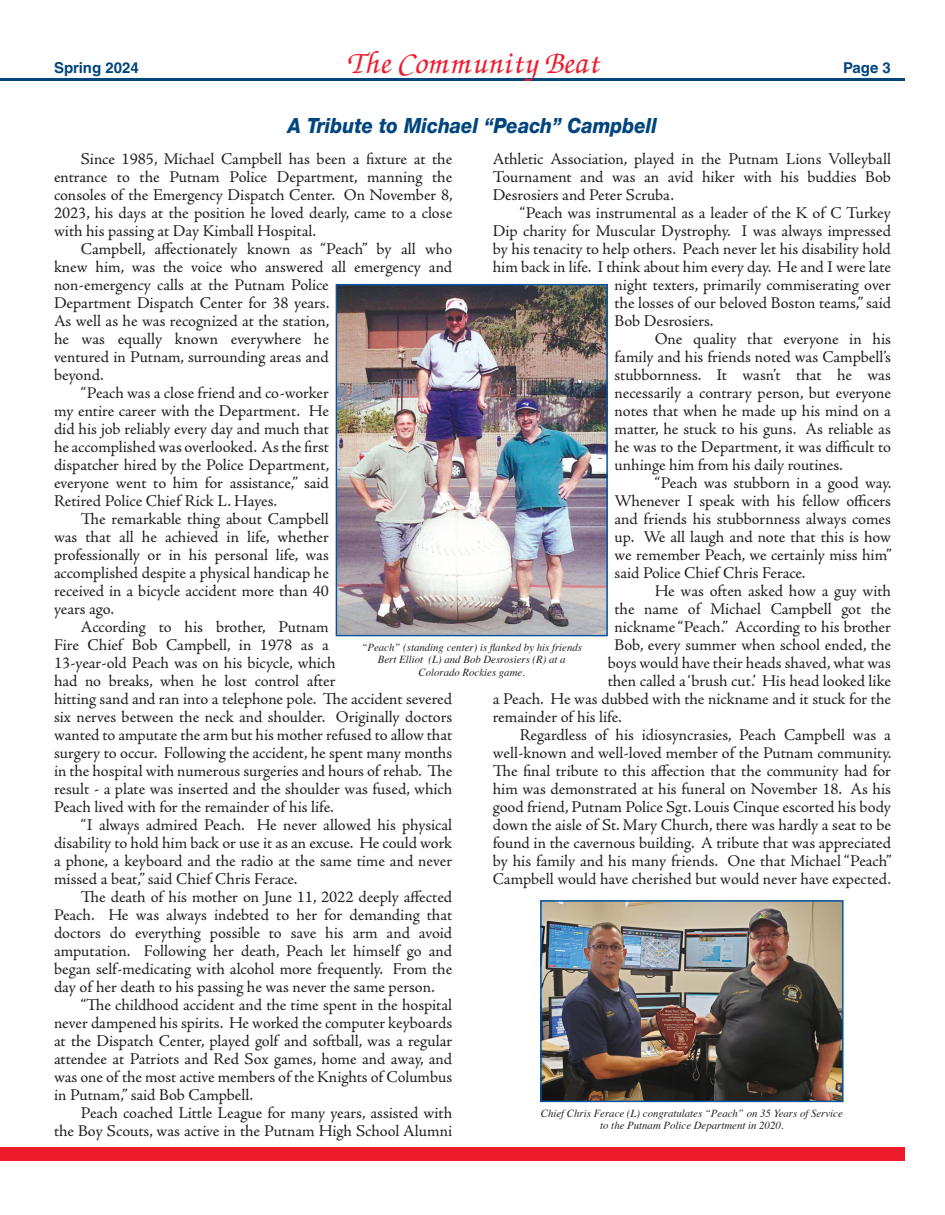
<style>
.page{position:relative;width:945px;height:1215px;background:#fff}
.page>*{position:absolute;margin:0;border:0;box-sizing:border-box;transform-origin:0 0}
.t1{font:italic 500 27px "Zapf Chancery";color:#ee1b2d}
.t2{font:italic 800 21px "Helvetica Neue LT Std";color:#01457f;scale:.9 1}
.Normal_wrd_5{font:16.5px/18px "Adobe Jenson Pro";letter-spacing:-.005em;color:#231f20;text-align:justify}
.t3{font:700 15px "Helvetica LT Std";color:#01457f}
.t4{font:italic 10.8px/12.1px "Times";color:#231f20;text-align:center}
</style>
<div class="page">
<div style="left:0;top:1148px;width:904px;height:13px;background:#ee1b2d"></div>
<hr style="left:0;top:79px;width:904px;height:2px;background:#01457f">
<img style="left:543px;top:903px;width:298px;height:196px">
<div style="left:540px;top:900px;width:304px;height:202px;border:2px solid #0155a5"></div>
<img style="left:339px;top:287px;width:266px;height:346px">
<div style="left:336px;top:284px;width:272px;height:352px;border:2px solid #0155a5"></div>
<p class="t3" style="left:54px;top:59px;width:86px">Spring 2024</p>
<p class="t1" style="left:346px;top:43px;width:255px">The Community Beat</p>
<p class="t3" style="left:843px;top:59px;width:49px">Page 3</p>
<p class="t2" style="left:288px;top:113px;width:412px">A Tribute to Michael “Peach” Campbell</p>
<p class="Normal_wrd_5" style="left:493px;top:150px;width:400px">Athletic Association, played in the Putnam Lions Volleyball Tournament and was an avid hiker with his buddies Bob Desrosiers and Peter Scruba.</p>
<p class="Normal_wrd_5" style="left:520px;top:204px;width:373px">“Peach was instrumental as a leader of the K of C Turkey</p>
<p class="Normal_wrd_5" style="left:493px;top:222px;width:400px">Dip charity for Muscular Dystrophy. I was always impressed</p>
<p class="Normal_wrd_5" style="left:493px;top:240px;width:400px">by his tenacity to help others. Peach never let his disability hold</p>
<p class="Normal_wrd_5" style="left:493px;top:258px;width:400px">him back in life. I think about him every day. He and I were late</p>
<p class="Normal_wrd_5" style="left:615px;top:276px;width:278px">night texters, primarily commiserating over</p>
<p class="Normal_wrd_5" style="left:615px;top:294px;width:278px">the losses of our beloved Boston teams,” said</p>
<p class="Normal_wrd_5" style="left:615px;top:312px;width:101px">Bob Desrosiers.</p>
<p class="Normal_wrd_5" style="left:615px;top:330px;width:278px;text-indent:40px">One quality that everyone in his family and his friends noted was Campbell’s stubbornness. It wasn’t that he was necessarily a contrary person, but everyone notes that when he made up his mind on a matter, he stuck to his guns. As reliable as he was to the Department, it was difficult to unhinge him from his daily routines.</p>
<p class="Normal_wrd_5" style="left:615px;top:474px;width:279px;text-indent:40px">“Peach was stubborn in a good way.<br>Whenever I speak with his fellow officers and friends his stubbornness always comes up. We all laugh and note that this is how we remember Peach, we certainly miss him” said Police Chief Chris Ferace.</p>
<p class="Normal_wrd_5" style="left:655px;top:582px;width:238px">He was often asked how a guy with</p>
<p class="Normal_wrd_5" style="left:615px;top:600px;width:278px">the name of Michael Campbell got the</p>
<p class="Normal_wrd_5" style="left:615px;top:618px;width:278px">nickname “Peach.” According to his brother</p>
<p class="Normal_wrd_5" style="left:615px;top:636px;width:278px">Bob, every summer when school ended, the</p>
<p class="Normal_wrd_5" style="left:608px;top:654px;width:285px">boys would have their heads shaved, what was</p>
<p class="Normal_wrd_5" style="left:608px;top:672px;width:285px">then called a ‘brush cut.’ His head looked like</p>
<p class="Normal_wrd_5" style="left:493px;top:690px;width:400px">a Peach. He was dubbed with the nickname and it stuck for the</p>
<p class="Normal_wrd_5" style="left:493px;top:708px;width:131px">remainder of his life.</p>
<p class="Normal_wrd_5" style="left:493px;top:726px;width:400px;text-indent:27px">Regardless of his idiosyncrasies, Peach Campbell was a well-known and well-loved member of the Putnam community.<br>The final tribute to this affection that the community had for him was demonstrated at his funeral on November 18. As his good friend, Putnam Police Sgt. Louis Cinque escorted his body down the aisle of St. Mary Church, there was hardly a seat to be found in the cavernous building. A tribute that was appreciated by his family and his many friends. One that Michael “Peach” Campbell would have cherished but would never have expected.</p>
<p class="Normal_wrd_5" style="left:54px;top:150px;width:400px;text-indent:27px">Since 1985, Michael Campbell has been a fixture at the entrance to the Putnam Police Department, manning the consoles of the Emergency Dispatch Center. On November 8, 2023, his days at the position he loved dearly, came to a close with his passing at Day Kimball Hospital.</p>
<p class="Normal_wrd_5" style="left:54px;top:240px;width:400px;text-align:left;text-indent:27px">Campbell, affectionately known as “Peach” by all who knew him, was the voice who answered all emergency and non-emergency calls at the Putnam Police<br>Department Dispatch Center for 38 years.<br>As well as he was recognized at the station,<br>he was equally known everywhere he<br>ventured in Putnam, surrounding areas and<br>beyond.</p>
<p class="Normal_wrd_5" style="left:54px;top:384px;width:277px;text-indent:27px">“Peach was a close friend and co-worker my entire career with the Department. He did his job reliably every day and much that he accomplished was overlooked. As the first dispatcher hired by the Police Department, everyone went to him for assistance,” said Retired Police Chief Rick L. Hayes.</p>
<p class="Normal_wrd_5" style="left:54px;top:510px;width:276px;text-indent:27px">The remarkable thing about Campbell was that all he achieved in life, whether professionally or in his personal life, was accomplished despite a physical handicap he received in a bicycle accident more than 40 years ago.</p>
<p class="Normal_wrd_5" style="left:54px;top:618px;width:400px;text-align:left;text-indent:27px">According to his brother, Putnam<br>Fire Chief Bob Campbell, in 1978 as a<br>13-year-old Peach was on his bicycle, which<br>had no breaks, when he lost control after<br>hitting sand and ran into a telephone pole. The accident severed six nerves between the neck and shoulder. Originally doctors wanted to amputate the arm but his mother refused to allow that surgery to occur. Following the accident, he spent many months in the hospital with numerous surgeries and hours of rehab. The result - a plate was inserted and the shoulder was fused, which Peach lived with for the remainder of his life.</p>
<p class="Normal_wrd_5" style="left:54px;top:816px;width:400px;text-indent:27px">“I always admired Peach. He never allowed his physical disability to hold him back or use it as an excuse. He could work a phone, a keyboard and the radio at the same time and never missed a beat,” said Chief Chris Ferace.</p>
<p class="Normal_wrd_5" style="left:54px;top:888px;width:400px;text-indent:27px">The death of his mother on June 11, 2022 deeply affected Peach. He was always indebted to her for demanding that doctors do everything possible to save his arm and avoid amputation. Following her death, Peach let himself go and began self-medicating with alcohol more frequently. From the day of her death to his passing he was never the same person.</p>
<p class="Normal_wrd_5" style="left:54px;top:996px;width:400px;text-indent:27px">“The childhood accident and the time spent in the hospital never dampened his spirits. He worked the computer keyboards at the Dispatch Center, played golf and softball, was a regular attendee at Patriots and Red Sox games, home and away, and was one of the most active members of the Knights of Columbus in Putnam,” said Bob Campbell.</p>
<p class="Normal_wrd_5" style="left:54px;top:1104px;width:400px;text-align:right">Peach coached Little League for many years, assisted with<br>the Boy Scouts, was active in the Putnam High School Alumni</p>
<p class="t4" style="left:361px;top:641px;width:222px">“Peach” (standing center) is flanked by his friends<br>Bert Elliot (L) and Bob Desrosiers (R) at a<br>Colorado Rockies game.</p>
<p class="t4" style="left:541px;top:1106px;width:304px">Chief Chris Ferace (L) congratulates “Peach” on 35 Years of Service to the Putnam Police Department in 2020.</p>
</div>
